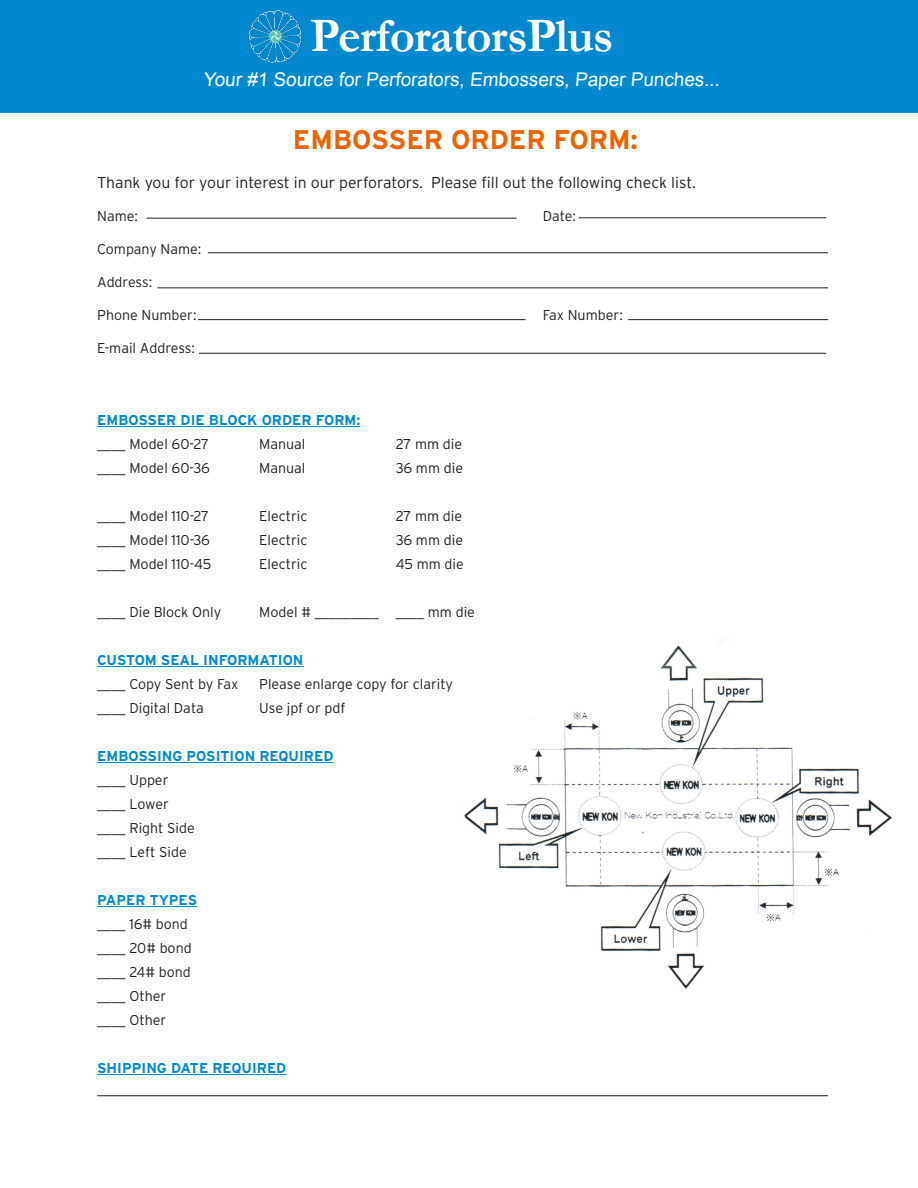
<style>
.page{position:relative;width:918px;height:1188px;background:#fff}
.page>*{position:absolute;margin:0;border:0;box-sizing:border-box;transform-origin:0 0}
.t1{font:700 48.6px "Garamond";letter-spacing:-.02em;color:#fff}
.t2{font:700 27px "Interstate";color:#ec6300}
.t3{font:18.9px "Arial";color:#fff}
.t4{font:300 15.75px "Interstate";color:#231f20}
.t5{font:300 14.25px "Interstate";color:#231f20}
.t6{font:700 14.25px "Interstate";color:#0089cf}
</style>
<div class="page">
<hr style="left:97px;top:426px;width:263px;height:1px;background:#0089cf">
<hr style="left:97px;top:666px;width:207px;height:1px;background:#0089cf">
<hr style="left:97px;top:762px;width:236px;height:1px;background:#0089cf">
<hr style="left:97px;top:906px;width:100px;height:1px;background:#0089cf">
<hr style="left:97px;top:1074px;width:189px;height:1px;background:#0089cf">
<img style="left:464px;top:645px;width:428px;height:344px">
<hr style="left:147px;top:218px;width:370px;height:1px;background:#231f20">
<hr style="left:579px;top:217px;width:247px;height:1px;background:#231f20">
<hr style="left:208px;top:252px;width:620px;height:1px;background:#231f20">
<hr style="left:158px;top:287px;width:670px;height:1px;background:#231f20">
<hr style="left:198px;top:319px;width:328px;height:1px;background:#231f20">
<hr style="left:628px;top:319px;width:200px;height:1px;background:#231f20">
<hr style="left:199px;top:353px;width:627px;height:1px;background:#231f20">
<hr style="left:97px;top:1095px;width:731px;height:1px;background:#231f20">
<div style="left:0;top:0;width:918px;height:112px;background:#0089cf"></div>
<img style="left:250px;top:11px;width:52px;height:52px">
<p class="t1" style="left:310px;top:7px;width:305px">PerforatorsPlus</p>
<p class="t3" style="left:204px;top:67px;width:520px">Your #1 Source for Perforators, Embossers, Paper Punches...</p>
<p class="t2" style="left:293px;top:125px;width:347px">EMBOSSER ORDER FORM:</p>
<p class="t4" style="left:97px;top:173px;width:600px">Thank you for your interest in our perforators. Please fill out the following check list.</p>
<p class="t5" style="left:97px;top:208px;width:42px">Name:</p>
<p class="t5" style="left:543px;top:208px;width:35px">Date:</p>
<p class="t5" style="left:97px;top:241px;width:106px">Company Name:</p>
<p class="t5" style="left:97px;top:274px;width:57px">Address:</p>
<p class="t5" style="left:97px;top:307px;width:101px">Phone Number:</p>
<p class="t5" style="left:543px;top:307px;width:82px">Fax Number:</p>
<p class="t5" style="left:97px;top:340px;width:99px">E-mail Address:</p>
<p class="t6" style="left:97px;top:412px;width:265px">EMBOSSER DIE BLOCK ORDER FORM:</p>
<p class="t5" style="left:97px;top:436px;width:113px">____ Model 60-27</p>
<p class="t5" style="left:259px;top:436px;width:48px">Manual</p>
<p class="t5" style="left:396px;top:436px;width:68px">27 mm die</p>
<p class="t5" style="left:97px;top:460px;width:114px">____ Model 60-36</p>
<p class="t5" style="left:259px;top:460px;width:48px">Manual</p>
<p class="t5" style="left:396px;top:460px;width:69px">36 mm die</p>
<p class="t5" style="left:97px;top:508px;width:114px">____ Model 110-27</p>
<p class="t5" style="left:259px;top:508px;width:50px">Electric</p>
<p class="t5" style="left:396px;top:508px;width:68px">27 mm die</p>
<p class="t5" style="left:97px;top:532px;width:114px">____ Model 110-36</p>
<p class="t5" style="left:259px;top:532px;width:50px">Electric</p>
<p class="t5" style="left:396px;top:532px;width:69px">36 mm die</p>
<p class="t5" style="left:97px;top:556px;width:116px">____ Model 110-45</p>
<p class="t5" style="left:259px;top:556px;width:50px">Electric</p>
<p class="t5" style="left:396px;top:556px;width:70px">45 mm die</p>
<p class="t5" style="left:97px;top:604px;width:126px">____ Die Block Only</p>
<p class="t5" style="left:259px;top:604px;width:217px">Model # _________ ____ mm die</p>
<p class="t6" style="left:97px;top:652px;width:208px">CUSTOM SEAL INFORMATION</p>
<p class="t5" style="left:97px;top:676px;width:143px">____ Copy Sent by Fax</p>
<p class="t5" style="left:259px;top:676px;width:195px">Please enlarge copy for clarity</p>
<p class="t5" style="left:97px;top:700px;width:108px">____ Digital Data</p>
<p class="t5" style="left:259px;top:700px;width:88px">Use jpf or pdf</p>
<p class="t6" style="left:97px;top:748px;width:238px">EMBOSSING POSITION REQUIRED</p>
<p class="t5" style="left:97px;top:772px;width:73px">____ Upper</p>
<p class="t5" style="left:97px;top:796px;width:73px">____ Lower</p>
<p class="t5" style="left:97px;top:820px;width:99px">____ Right Side</p>
<p class="t5" style="left:97px;top:844px;width:91px">____ Left Side</p>
<p class="t6" style="left:97px;top:892px;width:101px">PAPER TYPES</p>
<p class="t5" style="left:97px;top:916px;width:92px">____ 16# bond</p>
<p class="t5" style="left:97px;top:940px;width:96px">____ 20# bond</p>
<p class="t5" style="left:97px;top:964px;width:95px">____ 24# bond</p>
<p class="t5" style="left:97px;top:988px;width:71px">____ Other</p>
<p class="t5" style="left:97px;top:1012px;width:71px">____ Other</p>
<p class="t6" style="left:97px;top:1060px;width:191px">SHIPPING DATE REQUIRED</p>
</div>
